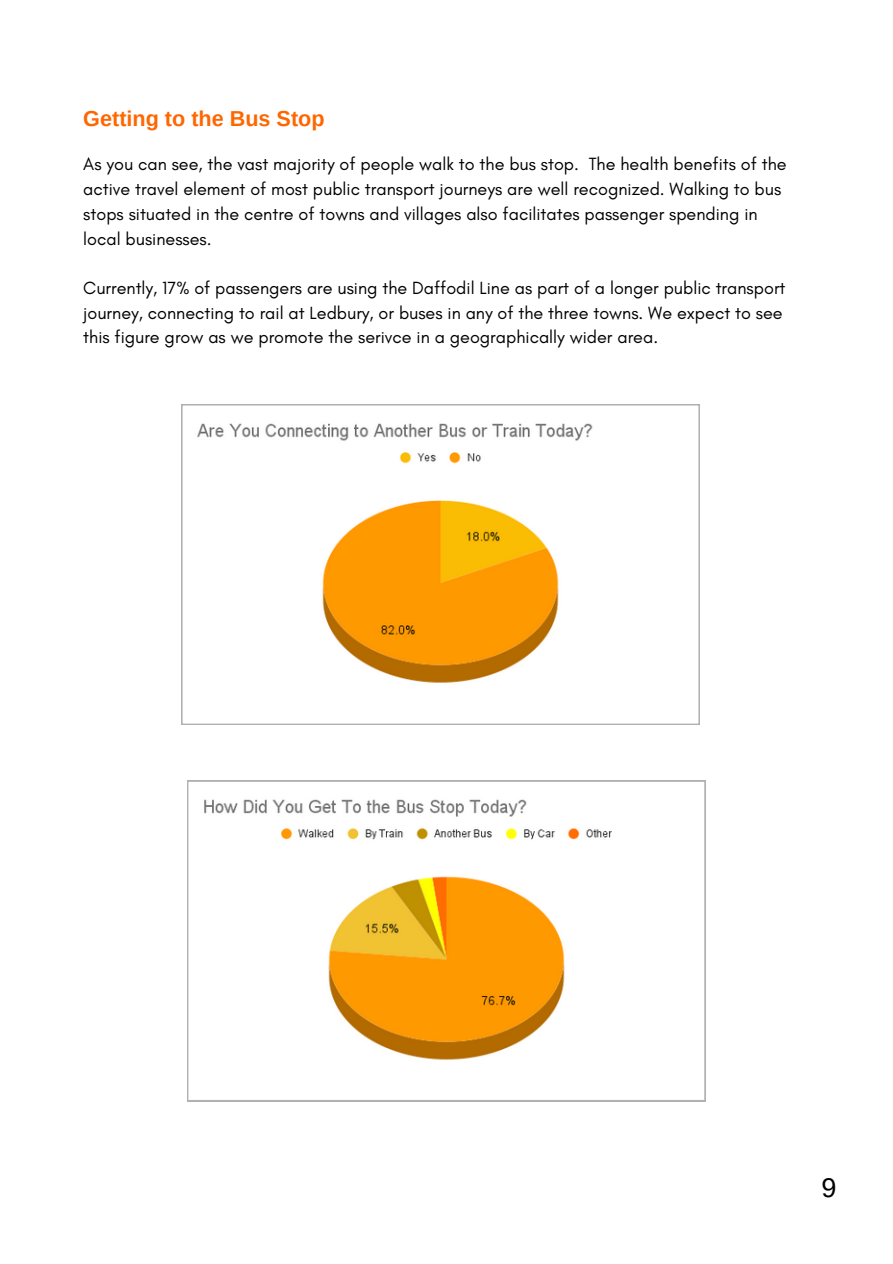
<style>
.page{position:relative;width:893px;height:1264px;background:#fff}
.page>*{position:absolute;margin:0;border:0;box-sizing:border-box;transform-origin:0 0}
.t1{font:27px "Arimo";color:#000}
.t2{font:700 21.6px "Arimo";color:#f60}
.t3{font:18px/24.8px "Glacial Indifference";color:#000}
</style>
<div class="page">
<svg style="left:181px;top:404px;width:518px;height:320px"></svg>
<svg style="left:187px;top:780px;width:518px;height:321px"></svg>
<p class="t2" style="left:83px;top:107px;width:243px">Getting to the Bus Stop</p>
<p class="t3" style="left:83px;top:152px;width:704px">As you can see, the vast majority of people walk to the bus stop. The health benefits of the active travel element of most public transport journeys are well recognized. Walking to bus stops situated in the centre of towns and villages also facilitates passenger spending in local businesses.</p>
<p class="t3" style="left:83px;top:275px;width:703px">Currently, 17% of passengers are using the Daffodil Line as part of a longer public transport journey, connecting to rail at Ledbury, or buses in any of the three towns. We expect to see this figure grow as we promote the serivce in a geographically wider area.</p>
<p class="t1" style="left:821px;top:1172px;width:16px">9</p>
</div>
